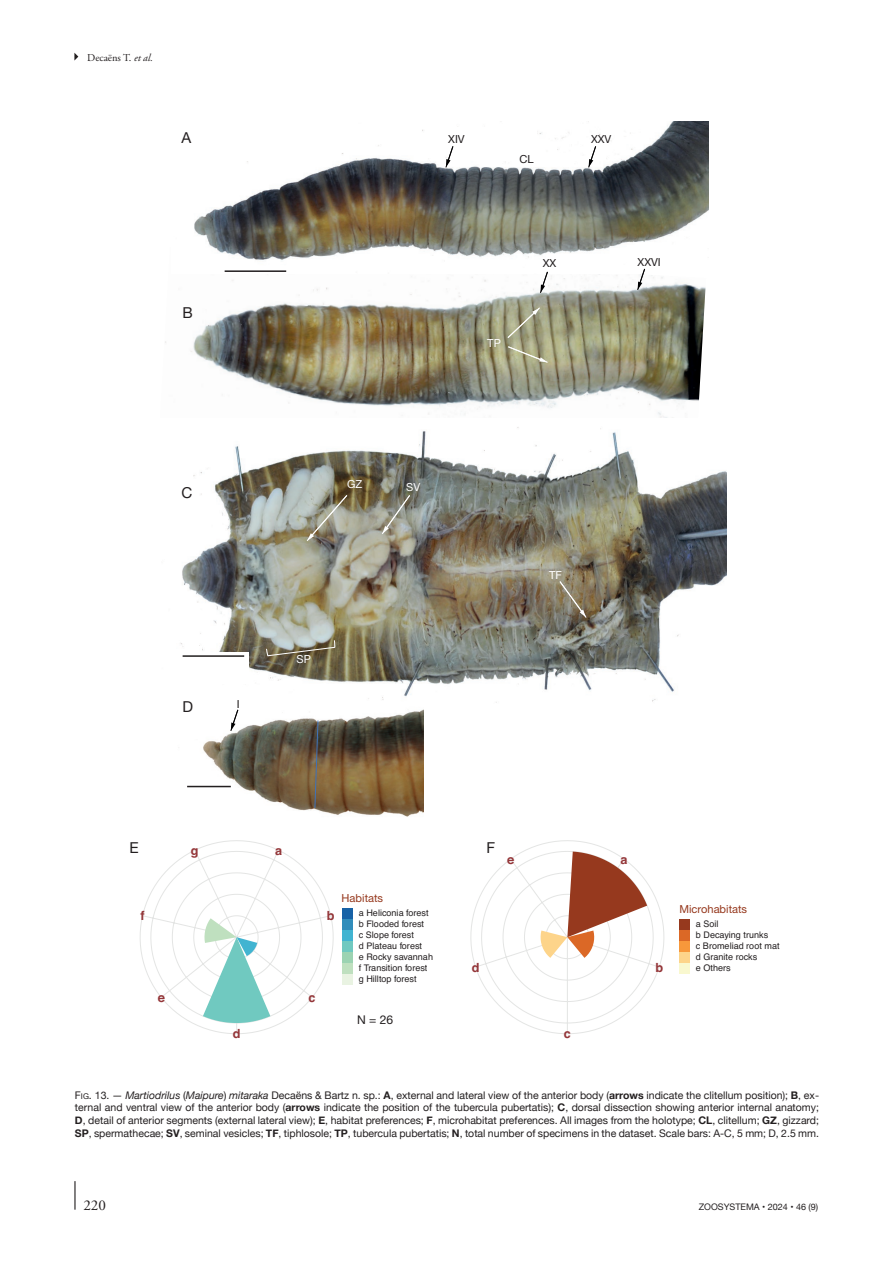
<style>
.page{position:relative;width:893px;height:1263px;background:#fff}
.page>*{position:absolute;margin:0;border:0;box-sizing:border-box;transform-origin:0 0}
.t1{font:15.15px "Helvetica Neue";color:#231f20}
.t2{font:15px "Adobe Garamond Pro";color:#231f20}
.t3{font:700 12.6px "Helvetica";color:#943639}
.t4{font:12.15px "Helvetica Neue";color:#231f20}
.t5{font:11.1px "Helvetica Neue";color:#96391e}
.t6{font:11.1px "Helvetica Neue";color:#231f20}
.t7{font:11.1px "Helvetica Neue";color:#fff}
.t8{font:10.5px/12.8px "Helvetica Neue";color:#231f20;text-align:justify}
.t9{font:10.5px "Adobe Garamond Pro";color:#231f20}
.t10{font:9px/10.9px "Helvetica";color:#231f20}
.t11{font:9px "Helvetica Neue";color:#231f20}
.s1{font-style:italic}
.s2{font-style:inherit}
.s3{font-size:7.8px}
.s4{font-weight:700}
</style>
<div class="page">
<hr style="left:74px;top:1181px;width:2px;height:29px;background:#231f20">
<svg style="left:74px;top:53px;width:4px;height:8px"></svg>
<img style="left:187px;top:710px;width:236px;height:107px">
<img style="left:165px;top:274px;width:531px;height:144px">
<img style="left:696px;top:287px;width:10px;height:114px">
<img style="left:194px;top:121px;width:515px;height:151px">
<img style="left:180px;top:427px;width:547px;height:276px">
<hr style="left:225px;top:270px;width:61px;height:2px;background:#231f20">
<div style="left:189px;top:652px;width:60px;height:32px;background:#fff"></div>
<hr style="left:183px;top:655px;width:61px;height:2px;background:#231f20">
<hr style="left:187px;top:786px;width:44px;height:1px;background:#231f20">
<svg style="left:314px;top:720px;width:5px;height:88px"></svg>
<svg style="left:140px;top:840px;width:194px;height:194px"></svg>
<div style="left:342px;top:908px;width:10px;height:10px;background:#1762a6"></div>
<div style="left:342px;top:919px;width:10px;height:10px;background:#318dbb"></div>
<div style="left:342px;top:930px;width:10px;height:10px;background:#41b4d1"></div>
<div style="left:342px;top:941px;width:10px;height:10px;background:#70c9c0"></div>
<div style="left:342px;top:952px;width:10px;height:10px;background:#9cd3b2"></div>
<div style="left:342px;top:963px;width:10px;height:10px;background:#bfe0bf"></div>
<div style="left:342px;top:974px;width:10px;height:10px;background:#e9f3e2"></div>
<svg style="left:470px;top:840px;width:195px;height:194px"></svg>
<div style="left:679px;top:919px;width:10px;height:10px;background:#96391e"></div>
<div style="left:679px;top:930px;width:10px;height:10px;background:#db6826"></div>
<div style="left:679px;top:941px;width:10px;height:10px;background:#f7983b"></div>
<div style="left:679px;top:952px;width:10px;height:10px;background:#fdd48a"></div>
<div style="left:679px;top:963px;width:10px;height:10px;background:#f9f8cf"></div>
<svg style="left:266px;top:639px;width:69px;height:18px"></svg>
<svg style="left:446px;top:145px;width:8px;height:22px"></svg>
<svg style="left:589px;top:145px;width:8px;height:22px"></svg>
<svg style="left:540px;top:271px;width:8px;height:22px"></svg>
<svg style="left:231px;top:709px;width:8px;height:22px"></svg>
<svg style="left:638px;top:268px;width:8px;height:22px"></svg>
<svg style="left:507px;top:346px;width:40px;height:16px"></svg>
<svg style="left:307px;top:494px;width:41px;height:47px;background:#989687"></svg>
<svg style="left:382px;top:494px;width:29px;height:40px"></svg>
<svg style="left:559px;top:580px;width:27px;height:37px"></svg>
<svg style="left:507px;top:308px;width:33px;height:31px"></svg>
<p class="t9" style="left:87px;top:51px;width:67px">Decaëns T. <span class="s1">et al.</span></p>
<h1 class="t1" style="left:182px;top:127px;width:11px">A</h1>
<h1 class="t1" style="left:183px;top:301px;width:12px">B</h1>
<h1 class="t1" style="left:182px;top:482px;width:12px">C</h1>
<h1 class="t1" style="left:183px;top:696px;width:12px">D</h1>
<p class="t6" style="left:237px;top:696px;width:4px">I</p>
<p class="t6" style="left:448px;top:131px;width:18px">XIV</p>
<p class="t6" style="left:591px;top:131px;width:22px">XXV</p>
<p class="t6" style="left:519px;top:151px;width:16px">CL</p>
<p class="t7" style="left:487px;top:335px;width:15px">TP</p>
<p class="t6" style="left:543px;top:255px;width:15px">XX</p>
<p class="t6" style="left:638px;top:254px;width:25px">XXVI</p>
<p class="t7" style="left:347px;top:476px;width:17px">GZ</p>
<p class="t7" style="left:406px;top:479px;width:15px">SV</p>
<p class="t7" style="left:297px;top:651px;width:16px">SP</p>
<p class="t7" style="left:549px;top:567px;width:14px">TF</p>
<h1 class="t1" style="left:129px;top:836px;width:11px">E</h1>
<h1 class="t1" style="left:486px;top:836px;width:10px">F</h1>
<p class="t3" style="left:191px;top:840px;width:9px">g</p>
<p class="t3" style="left:275px;top:840px;width:9px">a</p>
<p class="t3" style="left:140px;top:906px;width:6px">f</p>
<p class="t3" style="left:158px;top:987px;width:9px">e</p>
<p class="t3" style="left:233px;top:1024px;width:9px">d</p>
<p class="t3" style="left:309px;top:987px;width:9px">c</p>
<p class="t3" style="left:327px;top:906px;width:9px">b</p>
<p class="t5" style="left:342px;top:890px;width:43px">Habitats</p>
<p class="t10" style="left:359px;top:908px;width:76px">a Heliconia forest b Flooded forest<br>c Slope forest<br>d Plateau forest<br>e Rocky savannah f Transition forest g Hilltop forest</p>
<p class="t4" style="left:357px;top:1011px;width:38px">N = 26</p>
<p class="t3" style="left:472px;top:957px;width:9px">d</p>
<p class="t3" style="left:507px;top:849px;width:9px">e</p>
<p class="t3" style="left:564px;top:1024px;width:9px">c</p>
<p class="t3" style="left:621px;top:849px;width:9px">a</p>
<p class="t3" style="left:655px;top:957px;width:9px">b</p>
<p class="t5" style="left:679px;top:901px;width:69px">Microhabitats</p>
<p class="t10" style="left:696px;top:919px;width:85px">a Soil<br>b Decaying trunks<br>c Bromeliad root mat d Granite rocks<br>e Others</p>
<p class="t8" style="left:75px;top:1089px;width:746px"><span class="s2">F</span><span class="s3">ig</span><span class="s2">. 13</span>. — <span class="s1">Martiodrilus</span> (<span class="s1">Maipure</span>) <span class="s1">mitaraka</span> Decaëns &amp; Bartz n. sp.: <span class="s4">A</span>, external and lateral view of the anterior body (<span class="s4">arrows</span> indicate the clitellum position); <span class="s4">B</span>, ex&shy;ternal and ventral view of the anterior body (<span class="s4">arrows</span> indicate the position of the tubercula pubertatis); <span class="s4">C</span>, dorsal dissection showing anterior internal anatomy; <span class="s4">D</span>, detail of anterior segments (external lateral view); <span class="s4">E</span>, habitat preferences; <span class="s4">F</span>, microhabitat preferences. All images from the holotype; <span class="s4">CL</span>, clitellum; <span class="s4">GZ</span>, gizzard; <span class="s4">SP</span>, spermathecae; <span class="s4">SV</span>, seminal vesicles; <span class="s4">TF</span>, tiphlosole; <span class="s4">TP</span>, tubercula pubertatis; <span class="s4">N</span>, total number of specimens in the dataset. Scale bars: A-C, 5 mm; D, 2.5 mm.</p>
<h2 class="t2" style="left:83px;top:1196px;width:24px">220</h2>
<p class="t11" style="left:699px;top:1200px;width:121px">ZOOSYSTEMA • 2024 • 46 (9)</p>
</div>
